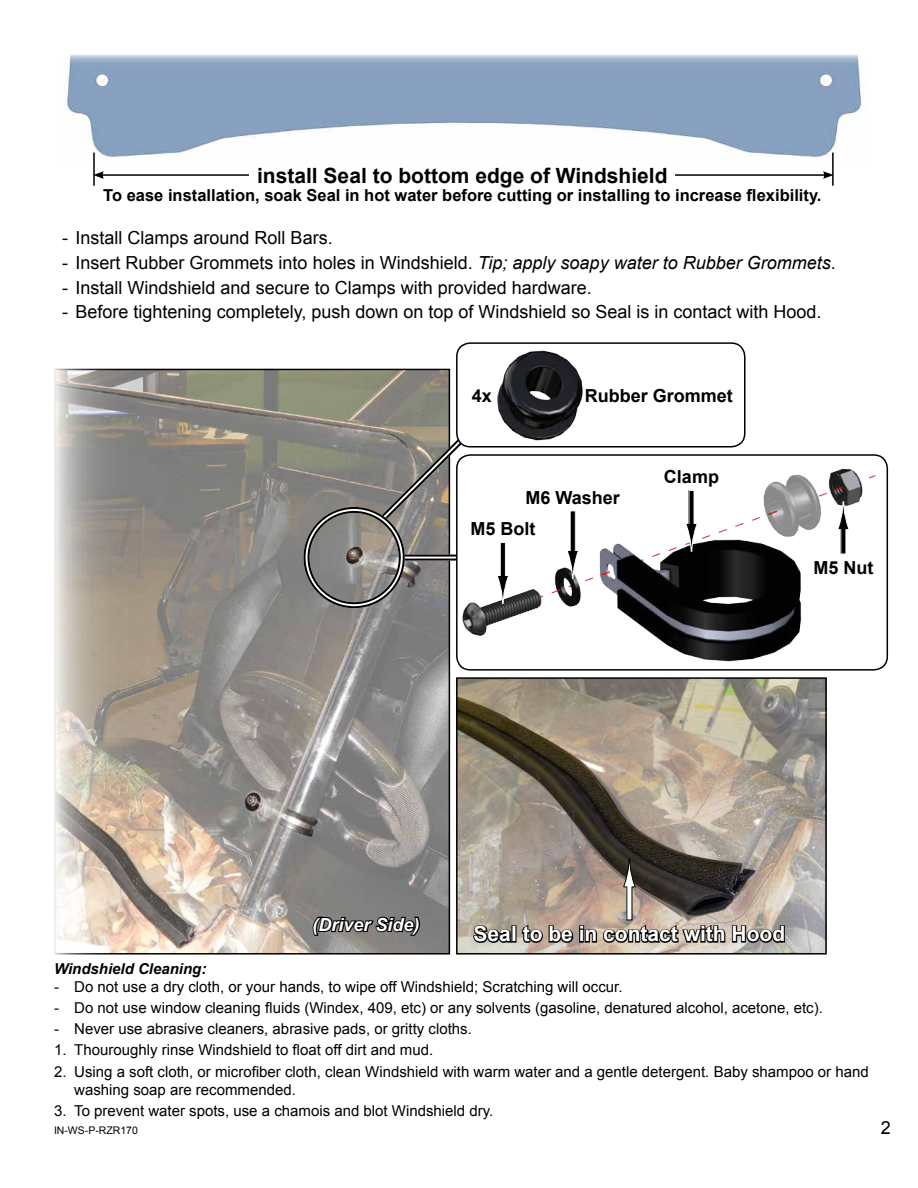
<style>
.page{position:relative;width:918px;height:1188px;background:#fff}
.page>*{position:absolute;margin:0;border:0;box-sizing:border-box;transform-origin:0 0}
.t1{font:700 21px "Arial";color:#000}
.t2{font:700 21px "Arial";color:#fff}
.t3{font:18px "Arial";color:#000}
.t4{font:700 18px "Arial";color:#000}
.t5{font:italic 700 18px "Arial";color:#fff}
.t6{font:700 16.5px "Arial";color:#000}
.t7{font:15px/18px "Arial";color:#000}
.t8{font:italic 700 15px "Arial";color:#000}
.t9{font:10.5px "Arial";color:#000}
.s1{font-style:italic}
</style>
<div class="page">
<img style="left:57px;top:372px;width:390px;height:580px">
<div style="left:54px;top:369px;width:396px;height:586px;border:2px solid #000"></div>
<svg style="left:311px;top:915px;width:111px;height:22px;background:#454443"></svg>
<img style="left:459px;top:680px;width:365px;height:272px">
<div style="left:456px;top:677px;width:371px;height:278px;border:2px solid #000"></div>
<svg style="left:472px;top:922px;width:42px;height:23px"></svg>
<div style="left:511px;top:925px;width:6px;height:18px;border:2px solid #000"></div>
<svg style="left:521px;top:911px;width:265px;height:35px;background:#8b7f75"></svg>
<div style="left:627px;top:887px;width:5px;height:33px;background:#fff"></div>
<svg style="left:623px;top:859px;width:13px;height:29px"></svg>
<img style="left:458px;top:345px;width:285px;height:100px">
<div style="left:456px;top:342px;width:290px;height:106px;border:2px solid #000;border-radius:14px"></div>
<div style="left:456px;top:454px;width:432px;height:217px;border:2px solid #000;border-radius:14px"></div>
<img style="left:462px;top:468px;width:414px;height:194px">
<div style="left:841px;top:529px;width:5px;height:25px;background:#000"></div>
<svg style="left:837px;top:502px;width:13px;height:28px"></svg>
<svg style="left:812px;top:546px;width:64px;height:33px"></svg>
<svg style="left:374px;top:381px;width:361px;height:223px"></svg>
<div style="left:304px;top:507px;width:101px;height:101px;border:6px solid #fff;border-radius:50%"></div>
<div style="left:304px;top:507px;width:101px;height:101px;border:2px solid #000;border-radius:50%"></div>
<div style="left:308px;top:511px;width:93px;height:93px;border:2px solid #000;border-radius:50%"></div>
<img style="left:64px;top:54px;width:801px;height:98px">
<svg style="left:93px;top:152px;width:741px;height:34px"></svg>
<h1 class="t1" style="left:257px;top:161px;width:412px">install Seal to bottom edge of Windshield</h1>
<p class="t6" style="left:103px;top:184px;width:720px">To ease installation, soak Seal in hot water before cutting or installing to increase flexibility.</p>
<p class="t3" style="left:62px;top:226px;width:272px">- Install Clamps around Roll Bars.</p>
<p class="t3" style="left:62px;top:251px;width:775px">- Insert Rubber Grommets into holes in Windshield. <span class="s1">Tip; apply soapy water to Rubber Grommets</span>.</p>
<p class="t3" style="left:62px;top:275px;width:531px">- Install Windshield and secure to Clamps with provided hardware.</p>
<p class="t3" style="left:62px;top:300px;width:761px">- Before tightening completely, push down on top of Windshield so Seal is in contact with Hood.</p>
<p class="t4" style="left:472px;top:384px;width:22px">4x</p>
<p class="t4" style="left:585px;top:384px;width:150px">Rubber Grommet</p>
<p class="t4" style="left:526px;top:485px;width:96px">M6 Washer</p>
<p class="t4" style="left:470px;top:517px;width:66px">M5 Bolt</p>
<p class="t4" style="left:664px;top:465px;width:57px">Clamp</p>
<p class="t4" style="left:813px;top:556px;width:61px">M5 Nut</p>
<p class="t5" style="left:313px;top:913px;width:109px">(Driver Side)</p>
<h1 class="t2" style="left:474px;top:920px;width:313px">Seal to be in contact with Hood</h1>
<p class="t8" style="left:54px;top:958px;width:154px">Windshield Cleaning:</p>
<p class="t7" style="left:54px;top:978px;width:570px">- Do not use a dry cloth, or your hands, to wipe off Windshield; Scratching will occur.</p>
<p class="t7" style="left:54px;top:999px;width:770px">- Do not use window cleaning fluids (Windex, 409, etc) or any solvents (gasoline, denatured alcohol, acetone, etc).</p>
<p class="t7" style="left:54px;top:1020px;width:419px">- Never use abrasive cleaners, abrasive pads, or gritty cloths.</p>
<p class="t7" style="left:54px;top:1041px;width:381px">1. Thouroughly rinse Windshield to float off dirt and mud.</p>
<p class="t7" style="left:74px;top:1062px;width:796px;text-indent:-20px">2. Using a soft cloth, or microfiber cloth, clean Windshield with warm water and a gentle detergent. Baby shampoo or hand washing soap are recommended.</p>
<p class="t7" style="left:54px;top:1102px;width:441px">3. To prevent water spots, use a chamois and blot Windshield dry.</p>
<p class="t9" style="left:54px;top:1123px;width:86px">IN-WS-P-RZR170</p>
<p class="t3" style="left:881px;top:1116px;width:12px">2</p>
</div>
